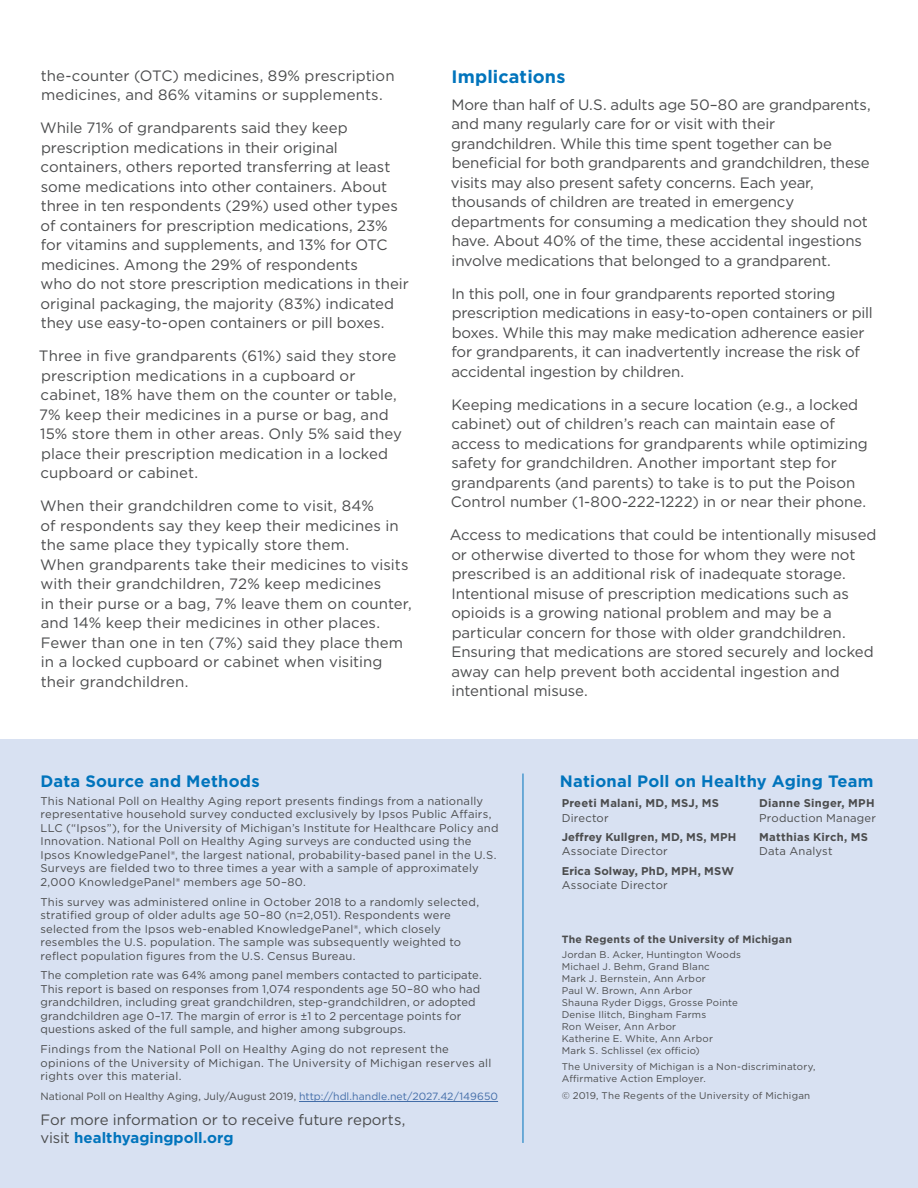
<style>
.page{position:relative;width:918px;height:1188px;background:#fff}
.page>*{position:absolute;margin:0;border:0;box-sizing:border-box;transform-origin:0 0}
.subhead{font:700 18px "Gotham";letter-spacing:.01em;color:#0174bc}
.subhead-2{font:700 16.5px "Gotham";letter-spacing:.015em;color:#0174bc}
.body_copy{font:15px/19.5px "Gotham";letter-spacing:-.005em;color:#4b4c4d}
.subhead-3{font:15px/18px "Gotham";letter-spacing:-.005em;color:#4b4c4d}
.body_copy-2{font:11.25px/13.5px "Gotham";letter-spacing:.015em;color:#4b4c4d}
.body_copy-3{font:700 11.25px/14.2px "Gotham";letter-spacing:.02em;color:#4b4c4d}
.body_copy-4{font:10.5px "Gotham";color:#4b4c4d}
.body_copy-5{font:700 10.5px "Gotham";letter-spacing:.025em;color:#4b4c4d}
.body_copy-6{font:9.75px/12px "Gotham";letter-spacing:.025em;color:#4b4c4d}
.s1{color:#436da8}
.s2{font-weight:700;color:#0174bc}
.s3{font-weight:400}
.s4{font-weight:700}
</style>
<div class="page">
<div style="left:0;top:740px;width:918px;height:448px;background:#d8e1f2"></div>
<hr style="left:299px;top:1101px;width:199px;height:1px;background:#436da8">
<hr style="left:523px;top:774px;width:1px;height:369px;background:#0174bc">
<p class="body_copy" style="left:41px;top:66px;width:355px">the-counter (OTC) medicines, 89% prescription medicines, and 86% vitamins or supplements.</p>
<p class="body_copy" style="left:40px;top:118px;width:370px">While 71% of grandparents said they keep prescription medications in their original containers, others reported transferring at least some medications into other containers. About three in ten respondents (29%) used other types of containers for prescription medications, 23% for vitamins and supplements, and 13% for OTC medicines. Among the 29% of respondents<br>who do not store prescription medications in their original packaging, the majority (83%) indicated they use easy-to-open containers or pill boxes.</p>
<p class="body_copy" style="left:39px;top:346px;width:365px">Three in five grandparents (61%) said they store prescription medications in a cupboard or cabinet, 18% have them on the counter or table, 7% keep their medicines in a purse or bag, and 15% store them in other areas. Only 5% said they place their prescription medication in a locked cupboard or cabinet.</p>
<p class="body_copy" style="left:40px;top:496px;width:373px">When their grandchildren come to visit, 84%<br>of respondents say they keep their medicines in the same place they typically store them.<br>When grandparents take their medicines to visits with their grandchildren, 72% keep medicines<br>in their purse or a bag, 7% leave them on counter, and 14% keep their medicines in other places.<br>Fewer than one in ten (7%) said they place them in a locked cupboard or cabinet when visiting their grandchildren.</p>
<p class="subhead" style="left:452px;top:65px;width:115px">Implications</p>
<p class="body_copy" style="left:451px;top:94px;width:421px">More than half of U.S. adults age 50–80 are grandparents, and many regularly care for or visit with their grandchildren. While this time spent together can be beneficial for both grandparents and grandchildren, these visits may also present safety concerns. Each year, thousands of children are treated in emergency departments for consuming a medication they should not have. About 40% of the time, these accidental ingestions involve medications that belonged to a grandparent.</p>
<p class="body_copy" style="left:451px;top:283px;width:423px">In this poll, one in four grandparents reported storing prescription medications in easy-to-open containers or pill boxes. While this may make medication adherence easier for grandparents, it can inadvertently increase the risk of accidental ingestion by children.</p>
<p class="body_copy" style="left:451px;top:394px;width:419px">Keeping medications in a secure location (e.g., a locked cabinet) out of children’s reach can maintain ease of access to medications for grandparents while optimizing safety for grandchildren. Another important step for grandparents (and parents) to take is to put the Poison Control number (1-800-222-1222) in or near their phone.</p>
<p class="body_copy" style="left:450px;top:525px;width:428px">Access to medications that could be intentionally misused or otherwise diverted to those for whom they were not prescribed is an additional risk of inadequate storage.<br>Intentional misuse of prescription medications such as opioids is a growing national problem and may be a particular concern for those with older grandchildren.<br>Ensuring that medications are stored securely and locked away can help prevent both accidental ingestion and intentional misuse.</p>
<p class="subhead-2" style="left:40px;top:770px;width:221px">Data Source and Methods</p>
<p class="body_copy-2" style="left:40px;top:794px;width:460px">This National Poll on Healthy Aging report presents findings from a nationally representative household survey conducted exclusively by Ipsos Public Affairs, LLC (“Ipsos”), for the University of Michigan’s Institute for Healthcare Policy and Innovation. National Poll on Healthy Aging surveys are conducted using the Ipsos KnowledgePanel®, the largest national, probability-based panel in the U.S.<br>Surveys are fielded two to three times a year with a sample of approximately 2,000 KnowledgePanel® members age 50–80.</p>
<p class="body_copy-2" style="left:40px;top:895px;width:440px">This survey was administered online in October 2018 to a randomly selected, stratified group of older adults age 50–80 (n=2,051). Respondents were selected from the Ipsos web-enabled KnowledgePanel®, which closely resembles the U.S. population. The sample was subsequently weighted to reflect population figures from the U.S. Census Bureau.</p>
<p class="body_copy-2" style="left:40px;top:969px;width:443px">The completion rate was 64% among panel members contacted to participate.<br>This report is based on responses from 1,074 respondents age 50–80 who had grandchildren, including great grandchildren, step-grandchildren, or adopted grandchildren age 0–17. The margin of error is ±1 to 2 percentage points for questions asked of the full sample, and higher among subgroups.</p>
<p class="body_copy-2" style="left:40px;top:1043px;width:452px">Findings from the National Poll on Healthy Aging do not represent the opinions of the University of Michigan. The University of Michigan reserves all rights over this material.</p>
<p class="body_copy-4" style="left:40px;top:1090px;width:459px">National Poll on Healthy Aging, July/August 2019, <span class="s1">http://hdl.handle.net/2027.42/149650</span></p>
<p class="subhead-3" style="left:40px;top:1110px;width:366px">For more information or to receive future reports, visit <span class="s2">healthyagingpoll.org</span></p>
<p class="subhead-2" style="left:560px;top:770px;width:315px">National Poll on Healthy Aging Team</p>
<p class="body_copy-3" style="left:562px;top:796px;width:159px">Preeti Malani, MD, MSJ, MS<br><span class="s3">Director</span></p>
<p class="body_copy-3" style="left:562px;top:830px;width:176px">Jeffrey Kullgren, MD, MS, MPH<br><span class="s3">Associate Director</span></p>
<p class="body_copy-3" style="left:562px;top:864px;width:174px">Erica Solway, PhD, MPH, MSW<br><span class="s3">Associate Director</span></p>
<p class="body_copy-2" style="left:759px;top:796px;width:118px;line-height:14.2px"><span class="s4">Dianne Singer, MPH<br></span>Production Manager</p>
<p class="body_copy-3" style="left:759px;top:830px;width:110px">Matthias Kirch, MS<br><span class="s3">Data Analyst</span></p>
<p class="body_copy-5" style="left:562px;top:932px;width:232px">The Regents of the University of Michigan</p>
<p class="body_copy-6" style="left:562px;top:948px;width:181px">Jordan B. Acker, Huntington Woods</p>
<p class="body_copy-6" style="left:562px;top:960px;width:150px">Michael J. Behm, Grand Blanc</p>
<p class="body_copy-6" style="left:562px;top:972px;width:146px">Mark J. Bernstein, Ann Arbor</p>
<p class="body_copy-6" style="left:562px;top:984px;width:132px">Paul W. Brown, Ann Arbor</p>
<p class="body_copy-6" style="left:562px;top:996px;width:178px">Shauna Ryder Diggs, Grosse Pointe</p>
<p class="body_copy-6" style="left:562px;top:1008px;width:146px">Denise Ilitch, Bingham Farms</p>
<p class="body_copy-6" style="left:562px;top:1020px;width:116px">Ron Weiser, Ann Arbor</p>
<p class="body_copy-6" style="left:562px;top:1032px;width:153px">Katherine E. White, Ann Arbor</p>
<p class="body_copy-6" style="left:562px;top:1044px;width:140px">Mark S. Schlissel (ex officio)</p>
<p class="body_copy-6" style="left:562px;top:1061px;width:255px">The University of Michigan is a Non-discriminatory,<br>Affirmative Action Employer.</p>
<p class="body_copy-6" style="left:562px;top:1089px;width:250px">© 2019, The Regents of the University of Michigan</p>
</div>
